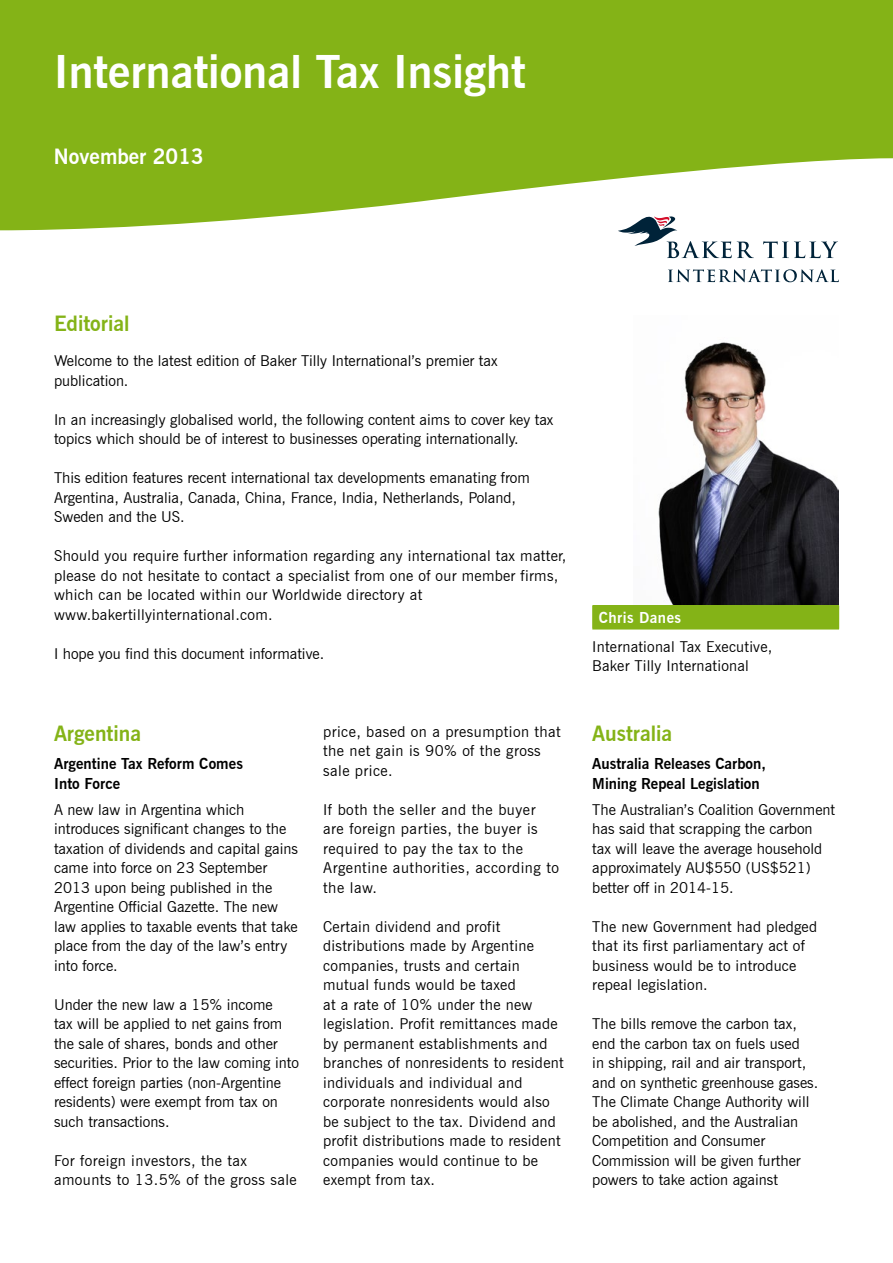
<style>
.page{position:relative;width:893px;height:1263px;background:#fff}
.page>*{position:absolute;margin:0;border:0;box-sizing:border-box;transform-origin:0 0}
.t1{font:700 45px "News Gothic BT";color:#fff}
.H1_A{font:700 21px "News Gothic BT";color:#84b317}
.t2{font:700 21px "News Gothic BT";color:#fff}
.Body_A{font:15px/19.5px "News Gothic BT";color:#000}
.Body_A-2{font:15px/19.5px "News Gothic BT";letter-spacing:.02em;color:#000}
.Body_A-3{font:15px/19.5px "News Gothic BT";letter-spacing:.03em;color:#000}
.Body_A-4{font:15px/19.5px "News Gothic BT";letter-spacing:.035em;color:#000}
.H2_A{font:700 15px/19.5px "News Gothic BT";color:#000}
.t3{font:700 15px "News Gothic BT";letter-spacing:.03em;color:#fff}
</style>
<div class="page">
<svg style="left:0;top:0;width:893px;height:230px;background:#94bd36"></svg>
<svg style="left:763px;top:241px;width:75px;height:17px"></svg>
<svg style="left:618px;top:216px;width:136px;height:42px"></svg>
<svg style="left:668px;top:269px;width:171px;height:13px"></svg>
<img style="left:658px;top:342px;width:181px;height:263px">
<div style="left:593px;top:606px;width:246px;height:23px;background:#84b317"></div>
<svg style="left:592px;top:606px;width:1px;height:23px"></svg>
<hr style="left:592px;top:605px;width:247px;height:1px;background:#84b317">
<hr style="left:592px;top:629px;width:247px;height:1px;background:#84b317">
<h1 class="t1" style="left:54px;top:45px;width:473px">International Tax Insight</h1>
<h2 class="t2" style="left:54px;top:143px;width:151px">November 2013</h2>
<p class="H1_A" style="left:54px;top:311px;width:77px">Editorial</p>
<p class="Body_A" style="left:54px;top:351px;width:445px">Welcome to the latest edition of Baker Tilly International’s premier tax publication.</p>
<p class="Body_A" style="left:54px;top:409px;width:501px">In an increasingly globalised world, the following content aims to cover key tax topics which should be of interest to businesses operating internationally.</p>
<p class="Body_A" style="left:54px;top:468px;width:477px">This edition features recent international tax developments emanating from<br>Argentina, Australia, Canada, China, France, India, Netherlands, Poland,<br>Sweden and the US.</p>
<p class="Body_A-2" style="left:54px;top:546px;width:514px">Should you require further information regarding any international tax matter, please do not hesitate to contact a specialist from one of our member firms, which can be located within our Worldwide directory at www.bakertillyinternational.com.</p>
<p class="Body_A" style="left:54px;top:643px;width:272px">I hope you find this document informative.</p>
<p class="H1_A" style="left:54px;top:720px;width:89px">Argentina</p>
<p class="H2_A" style="left:54px;top:754px;width:190px">Argentine Tax Reform Comes<br>Into Force</p>
<p class="Body_A" style="left:54px;top:799px;width:245px">A new law in Argentina which introduces significant changes to the taxation of dividends and capital gains came into force on 23 September<br>2013 upon being published in the<br>Argentine Official Gazette. The new law applies to taxable events that take place from the day of the law’s entry into force.</p>
<p class="Body_A" style="left:54px;top:994px;width:246px">Under the new law a 15% income<br>tax will be applied to net gains from the sale of shares, bonds and other securities. Prior to the law coming into effect foreign parties (non-Argentine residents) were exempt from tax on such transactions.</p>
<p class="Body_A-3" style="left:54px;top:1150px;width:244px">For foreign investors, the tax amounts to 13.5% of the gross sale</p>
<p class="Body_A-3" style="left:323px;top:721px;width:239px">price, based on a presumption that the net gain is 90% of the gross sale price.</p>
<p class="Body_A-4" style="left:323px;top:799px;width:237px">If both the seller and the buyer are foreign parties, the buyer is required to pay the tax to the<br>Argentine authorities, according to the law.</p>
<p class="Body_A-2" style="left:323px;top:916px;width:242px">Certain dividend and profit distributions made by Argentine companies, trusts and certain mutual funds would be taxed<br>at a rate of 10% under the new legislation. Profit remittances made by permanent establishments and branches of nonresidents to resident individuals and individual and corporate nonresidents would also be subject to the tax. Dividend and profit distributions made to resident companies would continue to be exempt from tax.</p>
<p class="t3" style="left:599px;top:609px;width:84px">Chris Danes</p>
<p class="Body_A" style="left:592px;top:637px;width:182px">International Tax Executive,<br>Baker Tilly International</p>
<p class="H1_A" style="left:592px;top:720px;width:82px">Australia</p>
<p class="H2_A" style="left:592px;top:754px;width:175px">Australia Releases Carbon,<br>Mining Repeal Legislation</p>
<p class="Body_A" style="left:592px;top:799px;width:244px">The Australian’s Coalition Government has said that scrapping the carbon<br>tax will leave the average household approximately AU$550 (US$521) better off in 2014-15.</p>
<p class="Body_A" style="left:592px;top:916px;width:226px">The new Government had pledged that its first parliamentary act of business would be to introduce repeal legislation.</p>
<p class="Body_A" style="left:592px;top:1014px;width:228px">The bills remove the carbon tax, end the carbon tax on fuels used<br>in shipping, rail and air transport, and on synthetic greenhouse gases.<br>The Climate Change Authority will be abolished, and the Australian<br>Competition and Consumer<br>Commission will be given further powers to take action against</p>
</div>
